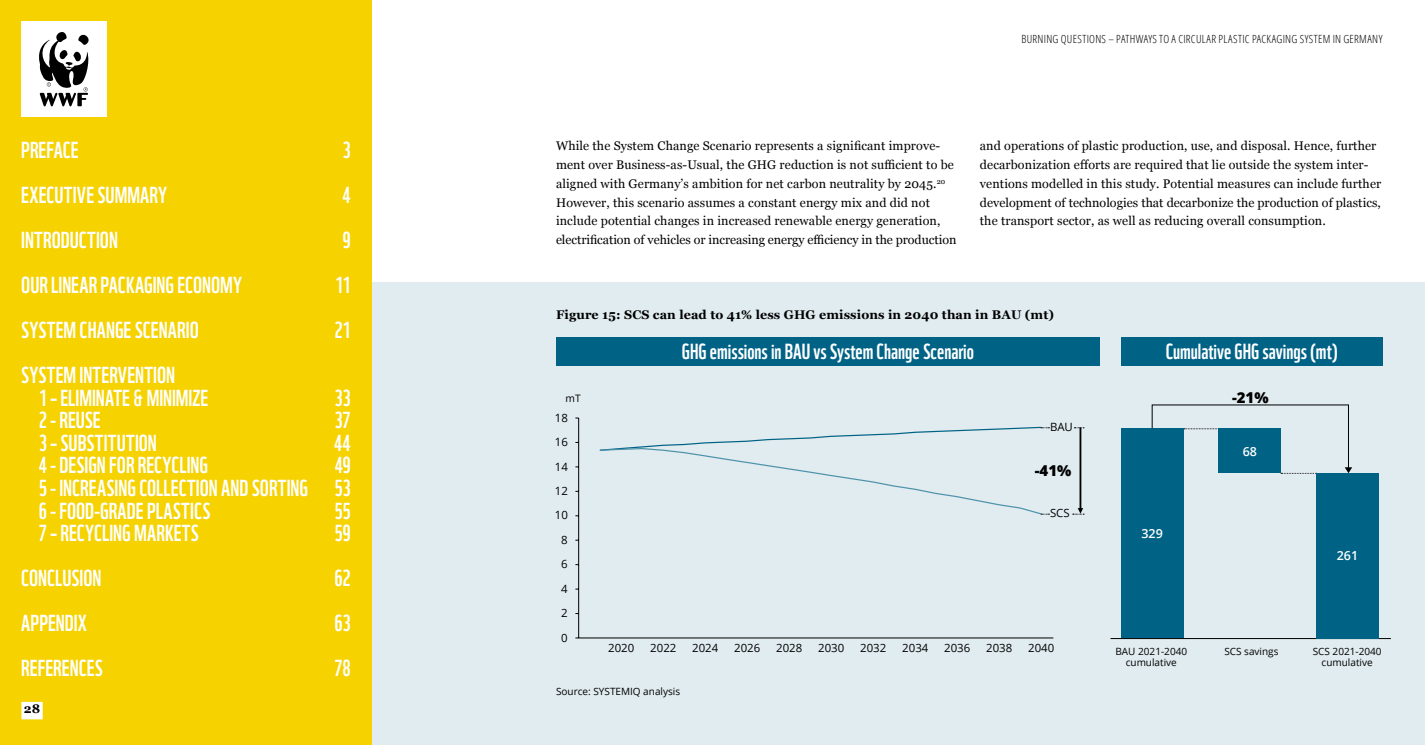
<style>
.page{position:relative;width:1425px;height:745px;background:#fff}
.page>*{position:absolute;margin:0;border:0;box-sizing:border-box;transform-origin:0 0}
.t1{font:22.5px/22.5px "WWF";letter-spacing:.005em;color:#fff}
.t2{font:21.25px "WWF";color:#fff}
.t3{font:800 15px "Open Sans";color:#000}
.fließ_EN_sr{font:12.5px/18.8px "Georgia";letter-spacing:.01em;color:#000}
.Fließ_Bold_EN_sr{font:700 12.5px "Georgia";letter-spacing:.01em;color:#000}
.t4{font:600 12.5px "Open Sans";color:#fff}
.bold{font:700 12.5px "Georgia";color:#000}
.t5{font:11.38px/24.4px "Open Sans";color:#000}
.t6{font:300 condensed 11.25px "Open Sans";letter-spacing:.025em;color:#000}
.t7{font:10.25px "Open Sans";color:#000}
.Source_EN_sr{font:10px/11.1px "Open Sans";color:#000;text-align:center}
</style>
<div class="page">
<div style="left:0;top:0;width:372px;height:744px;background:#f5d200"></div>
<div style="left:372px;top:281px;width:1052px;height:463px;background:#e1ecf0"></div>
<hr style="left:1110px;top:637px;width:280px;height:1px;background:#000">
<hr style="left:578px;top:418px;width:1px;height:219px;background:#000">
<hr style="left:578px;top:637px;width:475px;height:1px;background:#000">
<svg style="left:599px;top:426px;width:450px;height:89px"></svg>
<svg style="left:1072px;top:427px;width:12px;height:87px"></svg>
<div style="left:21px;top:21px;width:85px;height:96px;background:#fff"></div>
<svg style="left:39px;top:32px;width:50px;height:74px"></svg>
<div style="left:21px;top:701px;width:22px;height:18px;background:#fff"></div>
<div style="left:556px;top:337px;width:543px;height:28px;background:#006386"></div>
<div style="left:1121px;top:337px;width:261px;height:28px;background:#006386"></div>
<div style="left:1121px;top:428px;width:62px;height:210px;background:#006386"></div>
<div style="left:1316px;top:473px;width:62px;height:165px;background:#006386"></div>
<svg style="left:1151px;top:404px;width:201px;height:70px"></svg>
<h1 class="t1" style="left:21px;top:136px;width:59px">PREFACE</h1>
<h1 class="t1" style="left:342px;top:136px;width:10px">3</h1>
<h1 class="t1" style="left:21px;top:181px;width:147px">EXECUTIVE SUMMARY</h1>
<h1 class="t1" style="left:342px;top:181px;width:10px">4</h1>
<h1 class="t1" style="left:21px;top:226px;width:98px">INTRODUCTION</h1>
<h1 class="t1" style="left:342px;top:226px;width:10px">9</h1>
<h1 class="t1" style="left:21px;top:271px;width:222px">OUR LINEAR PACKAGING ECONOMY</h1>
<h1 class="t1" style="left:335px;top:271px;width:17px">11</h1>
<h1 class="t1" style="left:21px;top:316px;width:179px">SYSTEM CHANGE SCENARIO</h1>
<h1 class="t1" style="left:334px;top:316px;width:18px">21</h1>
<h1 class="t1" style="left:39px;top:361px;width:171px;text-indent:-18px">SYSTEM INTERVENTION<br>1 – ELIMINATE &amp; MINIMIZE</h1>
<h1 class="t1" style="left:334px;top:384px;width:18px">33</h1>
<h1 class="t1" style="left:39px;top:406px;width:63px">2 - REUSE</h1>
<h1 class="t1" style="left:334px;top:406px;width:18px">37</h1>
<h1 class="t1" style="left:39px;top:429px;width:120px">3 – SUBSTITUTION</h1>
<h1 class="t1" style="left:334px;top:429px;width:18px">44</h1>
<h1 class="t1" style="left:39px;top:451px;width:171px">4 - DESIGN FOR RECYCLING</h1>
<h1 class="t1" style="left:39px;top:451px;width:314px;text-align:justify;text-indent:296px">49<br>5 - INCREASING COLLECTION AND SORTING 53<br>6 - FOOD-GRADE PLASTICS</h1>
<h1 class="t1" style="left:334px;top:496px;width:18px">55</h1>
<h1 class="t1" style="left:39px;top:519px;width:161px">7 – RECYCLING MARKETS</h1>
<h1 class="t1" style="left:334px;top:519px;width:18px">59</h1>
<h1 class="t1" style="left:21px;top:564px;width:82px">CONCLUSION</h1>
<h1 class="t1" style="left:334px;top:564px;width:18px">62</h1>
<h1 class="t1" style="left:21px;top:609px;width:67px">APPENDIX</h1>
<h1 class="t1" style="left:334px;top:609px;width:18px">63</h1>
<h1 class="t1" style="left:21px;top:654px;width:83px">REFERENCES</h1>
<h1 class="t1" style="left:334px;top:654px;width:18px">78</h1>
<p class="bold" style="left:24px;top:699px;width:18px">28</p>
<p class="t6" style="left:1021px;top:31px;width:362px">BURNING QUESTIONS – PATHWAYS TO A CIRCULAR PLASTIC PACKAGING SYSTEM IN GERMANY</p>
<p class="fließ_EN_sr" style="left:556px;top:136px;width:402px">While the System Change Scenario represents a significant improve&shy;ment over Business-as-Usual, the GHG reduction is not sufficient to be aligned with Germany’s ambition for net carbon neutrality by 2045.<sup>20<br></sup>However, this scenario assumes a constant energy mix and did not include potential changes in increased renewable energy generation, electrification of vehicles or increasing energy efficiency in the production</p>
<p class="fließ_EN_sr" style="left:979px;top:136px;width:403px">and operations of plastic production, use, and disposal. Hence, further decarbonization efforts are required that lie outside the system inter&shy;ventions modelled in this study. Potential measures can include further development of technologies that decarbonize the production of plastics, the transport sector, as well as reducing overall consumption.</p>
<p class="Fließ_Bold_EN_sr" style="left:556px;top:305px;width:499px">Figure 15: SCS can lead to 41% less GHG emissions in 2040 than in BAU (mt)</p>
<p class="t7" style="left:565px;top:390px;width:17px">mT</p>
<p class="t5" style="left:555px;top:405px;width:15px">18</p>
<p class="t5" style="left:555px;top:429px;width:15px">16</p>
<p class="t5" style="left:555px;top:453px;width:15px">14</p>
<p class="t5" style="left:555px;top:478px;width:15px">12<br>10</p>
<p class="t5" style="left:561px;top:527px;width:8px">8<br>6</p>
<p class="t5" style="left:561px;top:575px;width:8px">4</p>
<p class="t5" style="left:561px;top:600px;width:8px">2</p>
<p class="t5" style="left:561px;top:625px;width:8px">0</p>
<p class="t2" style="left:682px;top:335px;width:293px">GHG emissions in BAU vs System Change Scenario</p>
<p class="t2" style="left:1165px;top:335px;width:174px">Cumulative GHG savings (mt)</p>
<p class="t5" style="left:1050px;top:414px;width:24px">BAU</p>
<p class="t3" style="left:1034px;top:459px;width:38px">-41%</p>
<p class="t5" style="left:1050px;top:500px;width:21px">SCS</p>
<p class="t5" style="left:608px;top:635px;width:28px">2020</p>
<p class="t5" style="left:650px;top:635px;width:28px">2022</p>
<p class="t5" style="left:692px;top:635px;width:28px">2024</p>
<p class="t5" style="left:734px;top:635px;width:28px">2026</p>
<p class="t5" style="left:776px;top:635px;width:28px">2028</p>
<p class="t5" style="left:818px;top:635px;width:28px">2030</p>
<p class="t5" style="left:860px;top:635px;width:28px">2032</p>
<p class="t5" style="left:902px;top:635px;width:28px">2034</p>
<p class="t5" style="left:944px;top:635px;width:28px">2036</p>
<p class="t5" style="left:986px;top:635px;width:28px">2038</p>
<p class="t5" style="left:1028px;top:635px;width:28px">2040</p>
<p class="t3" style="left:1232px;top:386px;width:38px">-21%</p>
<p class="t4" style="left:1141px;top:524px;width:23px">329</p>
<p class="t4" style="left:1242px;top:442px;width:16px">68</p>
<p class="t4" style="left:1336px;top:547px;width:23px">261</p>
<p class="Source_EN_sr" style="left:1115px;top:645px;width:73px">BAU 2021-2040 cumulative</p>
<p class="Source_EN_sr" style="left:1224px;top:645px;width:56px">SCS savings</p>
<p class="Source_EN_sr" style="left:1312px;top:645px;width:70px">SCS 2021-2040 cumulative</p>
<p class="Source_EN_sr" style="left:556px;top:684px;width:126px">Source: SYSTEMIQ analysis</p>
</div>
